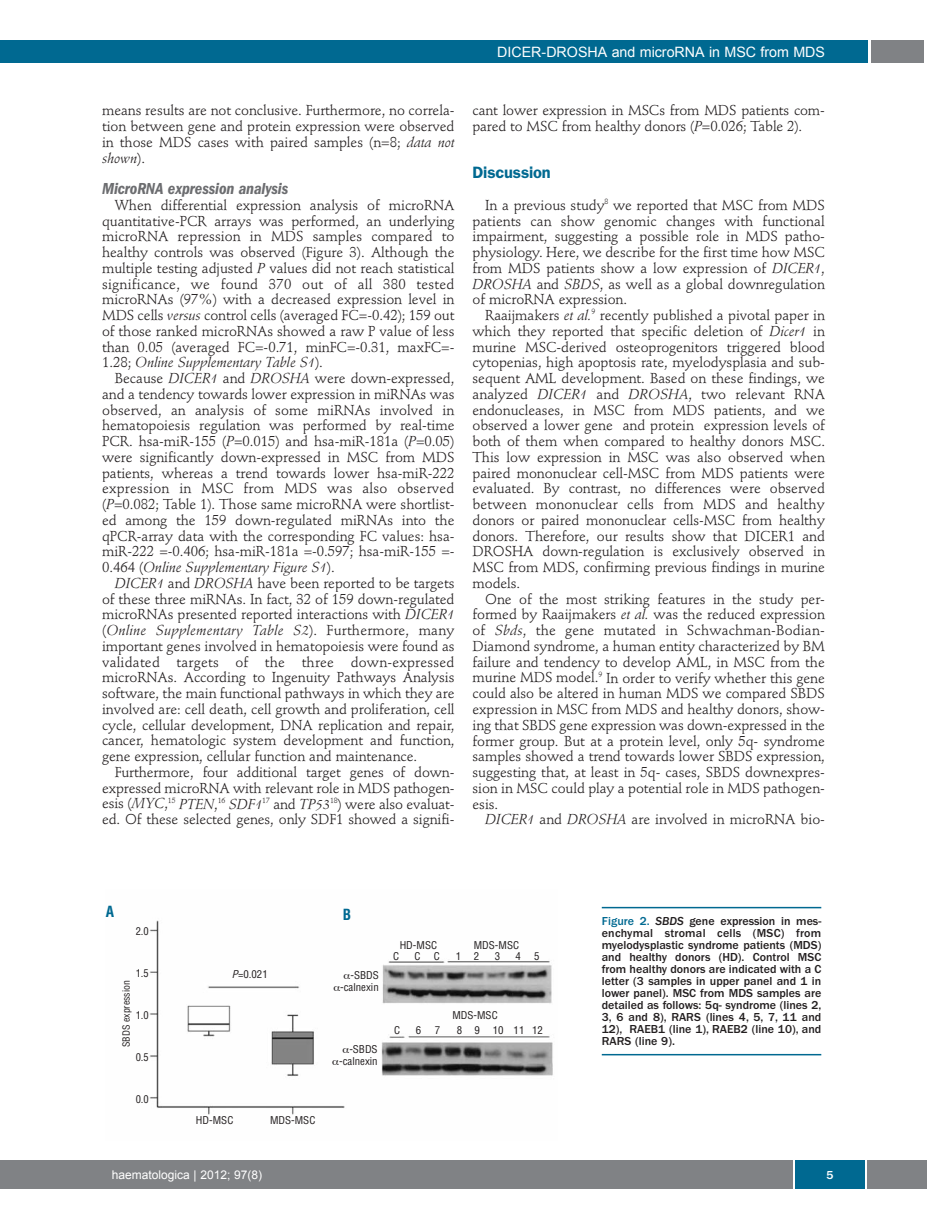
<style>
.page{position:relative;width:927px;height:1225px;background:#fff}
.page>*{position:absolute;margin:0;border:0;box-sizing:border-box;transform-origin:0 0}
.t1{font:italic 600 condensed 16.5px "Franklin Gothic";letter-spacing:-.005em;color:#6c6d70}
.t2{font:600 16.5px "Franklin Gothic";letter-spacing:-.01em;color:#006991}
.t3{font:700 condensed 15px "Helvetica";color:#006991}
.t4{font:14.25px/15.8px "Stempel Schneidler";letter-spacing:-.005em;color:#231f20;text-align:justify}
.t5{font:14.25px "Arial";color:#fff}
.t6{font:500 12px/12px "Franklin Gothic";color:#231f20;text-align:justify}
.t7{font:12px "Arial";color:#fff}
.t8{font:500 12px "Franklin Gothic";color:#fff}
.t9{font:condensed 10.5px/12px "Helvetica";color:#231f20;text-align:right}
.t10{font:condensed 9.75px "Helvetica";color:#231f20}
.s1{font-style:italic}
.s2{color:#006991}
</style>
<div class="page">
<div style="left:871px;top:40px;width:52px;height:22px;background:#808285"></div>
<div style="left:18px;top:40px;width:849px;height:22px;background:#006991"></div>
<div style="left:17px;top:1160px;width:910px;height:28px;background:#808285"></div>
<div style="left:795px;top:1160px;width:70px;height:28px;background:#006991"></div>
<hr style="left:793px;top:1160px;width:2px;height:28px;background:#fff">
<hr style="left:865px;top:1160px;width:2px;height:28px;background:#fff">
<div style="left:0;top:40px;width:19px;height:22px;background:#006991"></div>
<div style="left:0;top:1160px;width:18px;height:28px;background:#808285"></div>
<img style="left:149px;top:920px;width:404px;height:195px">
<hr style="left:602px;top:907px;width:219px;height:1px;background:#006991">
<hr style="left:602px;top:1054px;width:219px;height:1px;background:#006991">
<svg style="left:344px;top:974px;width:6px;height:5px"></svg>
<svg style="left:334px;top:986px;width:6px;height:5px"></svg>
<svg style="left:343px;top:1048px;width:6px;height:5px"></svg>
<svg style="left:333px;top:1060px;width:6px;height:5px"></svg>
<p class="t5" style="left:497px;top:44px;width:329px">DICER-DROSHA and microRNA in MSC from MDS</p>
<p class="t4" style="left:102px;top:104px;width:354px">means results are not conclusive. Furthermore, no correla&shy;tion between gene and protein expression were observed in those MDS cases with paired samples (n=8; <span class="s1">data not shown</span>).</p>
<p class="t1" style="left:102px;top:182px;width:188px">MicroRNA expression analysis</p>
<p class="t4" style="left:102px;top:198px;width:354px;text-indent:13px">When differential expression analysis of microRNA quantitative-PCR arrays was performed, an underlying microRNA repression in MDS samples compared to healthy controls was observed (Figure 3). Although the multiple testing adjusted <span class="s1">P</span> values did not reach statistical significance, we found 370 out of all 380 tested microRNAs (97%) with a decreased expression level in MDS cells <span class="s1">versus</span> control cells (averaged FC=-0.42); 159 out of those ranked microRNAs showed a raw P value of less than 0.05 (averaged FC=-0.71, minFC=-0.31, maxFC=- 1.28; <span class="s1">Online Supplementary Table S1</span>).</p>
<p class="t4" style="left:102px;top:372px;width:354px;text-indent:13px">Because <span class="s1">DICER1</span> and <span class="s1">DROSHA</span> were down-expressed, and a tendency towards lower expression in miRNAs was observed, an analysis of some miRNAs involved in hematopoiesis regulation was performed by real-time PCR. hsa-miR-155 (<span class="s1">P</span>=0.015) and hsa-miR-181a (<span class="s1">P</span>=0.05) were significantly down-expressed in MSC from MDS patients, whereas a trend towards lower hsa-miR-222 expression in MSC from MDS was also observed (<span class="s1">P</span>=0.082; Table 1). Those same microRNA were shortlist&shy;ed among the 159 down-regulated miRNAs into the qPCR-array data with the corresponding FC values: hsa&shy;miR-222 =-0.406; hsa-miR-181a =-0.597; hsa-miR-155 =- 0.464 (<span class="s1">Online Supplementary Figure S1</span>).</p>
<p class="t4" style="left:102px;top:576px;width:354px;text-indent:13px"><span class="s1">DICER1</span> and <span class="s1">DROSHA</span> have been reported to be targets of these three miRNAs. In fact, 32 of 159 down-regulated microRNAs presented reported interactions with <span class="s1">DICER1 </span>(<span class="s1">Online Supplementary Table S2</span>). Furthermore, many important genes involved in hematopoiesis were found as validated targets of the three down-expressed microRNAs. According to Ingenuity Pathways Analysis software, the main functional pathways in which they are involved are: cell death, cell growth and proliferation, cell cycle, cellular development, DNA replication and repair, cancer, hematologic system development and function, gene expression, cellular function and maintenance.</p>
<p class="t4" style="left:102px;top:765px;width:354px;text-indent:13px">Furthermore, four additional target genes of down&shy;expressed microRNA with relevant role in MDS pathogen&shy;esis (<span class="s1">MYC</span>,<sup>15</sup> <span class="s1">PTEN</span>,<sup>16</sup> <span class="s1">SDF1</span><sup>17</sup> and <span class="s1">TP53</span><sup>18</sup>) were also evaluat&shy;ed. Of these selected genes, only SDF1 showed a signifi-</p>
<p class="t4" style="left:472px;top:104px;width:354px">cant lower expression in MSCs from MDS patients com&shy;pared to MSC from healthy donors (<span class="s1">P</span>=0.026; Table 2).</p>
<p class="t2" style="left:472px;top:167px;width:80px">Discussion</p>
<p class="t4" style="left:472px;top:198px;width:354px;text-indent:13px">In a previous study<sup>8</sup> we reported that MSC from MDS patients can show genomic changes with functional impairment, suggesting a possible role in MDS patho&shy;physiology. Here, we describe for the first time how MSC from MDS patients show a low expression of <span class="s1">DICER1</span>, <span class="s1">DROSHA</span> and <span class="s1">SBDS</span>, as well as a global downregulation of microRNA expression.</p>
<p class="t4" style="left:472px;top:309px;width:354px;text-indent:13px">Raaijmakers <span class="s1">et al.</span><sup>9</sup> recently published a pivotal paper in which they reported that specific deletion of <span class="s1">Dicer1</span> in murine MSC-derived osteoprogenitors triggered blood cytopenias, high apoptosis rate, myelodysplasia and sub&shy;sequent AML development. Based on these findings, we analyzed <span class="s1">DICER1</span> and <span class="s1">DROSHA</span>, two relevant RNA endonucleases, in MSC from MDS patients, and we observed a lower gene and protein expression levels of both of them when compared to healthy donors MSC.<br>This low expression in MSC was also observed when paired mononuclear cell-MSC from MDS patients were evaluated. By contrast, no differences were observed between mononuclear cells from MDS and healthy donors or paired mononuclear cells-MSC from healthy donors. Therefore, our results show that DICER1 and DROSHA down-regulation is exclusively observed in MSC from MDS, confirming previous findings in murine models.</p>
<p class="t4" style="left:472px;top:592px;width:354px;text-indent:13px">One of the most striking features in the study per&shy;formed by Raaijmakers <span class="s1">et al.</span> was the reduced expression of <span class="s1">Sbds</span>, the gene mutated in Schwachman-Bodian-Diamond syndrome, a human entity characterized by BM failure and tendency to develop AML, in MSC from the murine MDS model.<sup>9</sup> In order to verify whether this gene could also be altered in human MDS we compared SBDS expression in MSC from MDS and healthy donors, show&shy;ing that SBDS gene expression was down-expressed in the former group. But at a protein level, only 5q- syndrome samples showed a trend towards lower SBDS expression, suggesting that, at least in 5q- cases, SBDS downexpres&shy;sion in MSC could play a potential role in MDS pathogen&shy;esis.</p>
<p class="t4" style="left:485px;top:813px;width:341px"><span class="s1">DICER1</span> and <span class="s1">DROSHA</span> are involved in microRNA bio-</p>
<p class="t3" style="left:106px;top:903px;width:10px">A</p>
<p class="t3" style="left:343px;top:906px;width:10px">B</p>
<p class="t9" style="left:136px;top:925px;width:15px">2.0</p>
<p class="t9" style="left:136px;top:967px;width:15px">1.5</p>
<p class="t9" style="left:136px;top:1009px;width:15px">1.0</p>
<p class="t9" style="left:136px;top:1051px;width:15px">0.5</p>
<p class="t9" style="left:136px;top:1093px;width:15px">0.0</p>
<p class="t10" style="left:121px;top:1047px;width:68px;rotate:-90deg">SBDS expression</p>
<p class="t9" style="left:232px;top:968px;width:37px"><span class="s1">P</span>=0.021</p>
<p class="t9" style="left:196px;top:1114px;width:39px">HD-MSC</p>
<p class="t9" style="left:270px;top:1114px;width:47px">MDS-MSC</p>
<p class="t9" style="left:340px;top:969px;width:40px">-SBDS -calnexin</p>
<p class="t9" style="left:339px;top:1043px;width:40px">-SBDS -calnexin</p>
<p class="t9" style="left:400px;top:939px;width:39px">HD-MSC</p>
<p class="t9" style="left:474px;top:939px;width:47px">MDS-MSC</p>
<p class="t9" style="left:393px;top:950px;width:8px">C</p>
<p class="t9" style="left:415px;top:950px;width:8px">C</p>
<p class="t9" style="left:434px;top:950px;width:8px">C</p>
<p class="t9" style="left:456px;top:950px;width:25px">1 2</p>
<p class="t9" style="left:495px;top:950px;width:7px">3</p>
<p class="t9" style="left:516px;top:950px;width:7px">4</p>
<p class="t9" style="left:534px;top:950px;width:7px">5</p>
<p class="t9" style="left:452px;top:1009px;width:47px">MDS-MSC</p>
<p class="t9" style="left:394px;top:1024px;width:8px">C</p>
<p class="t9" style="left:416px;top:1024px;width:7px">6</p>
<p class="t9" style="left:435px;top:1024px;width:7px">7</p>
<p class="t9" style="left:457px;top:1024px;width:88px">8 9 10 1112</p>
<p class="t6" style="left:602px;top:916px;width:221px"><span class="s2">Figure 2.</span> <span class="s1">SBDS</span> gene expression in mes&shy;enchymal stromal cells (MSC) from myelodysplastic syndrome patients (MDS) and healthy donors (HD). Control MSC from healthy donors are indicated with a C letter (3 samples in upper panel and 1 in lower panel). MSC from MDS samples are detailed as follows: 5q- syndrome (lines 2, 3, 6 and 8), RARS (lines 4, 5, 7, 11 and 12), RAEB1 (line 1), RAEB2 (line 10), and RARS (line 9).</p>
<p class="t7" style="left:112px;top:1168px;width:152px">haematologica | 2012; 97(8)</p>
<p class="t8" style="left:826px;top:1171px;width:9px">5</p>
</div>
